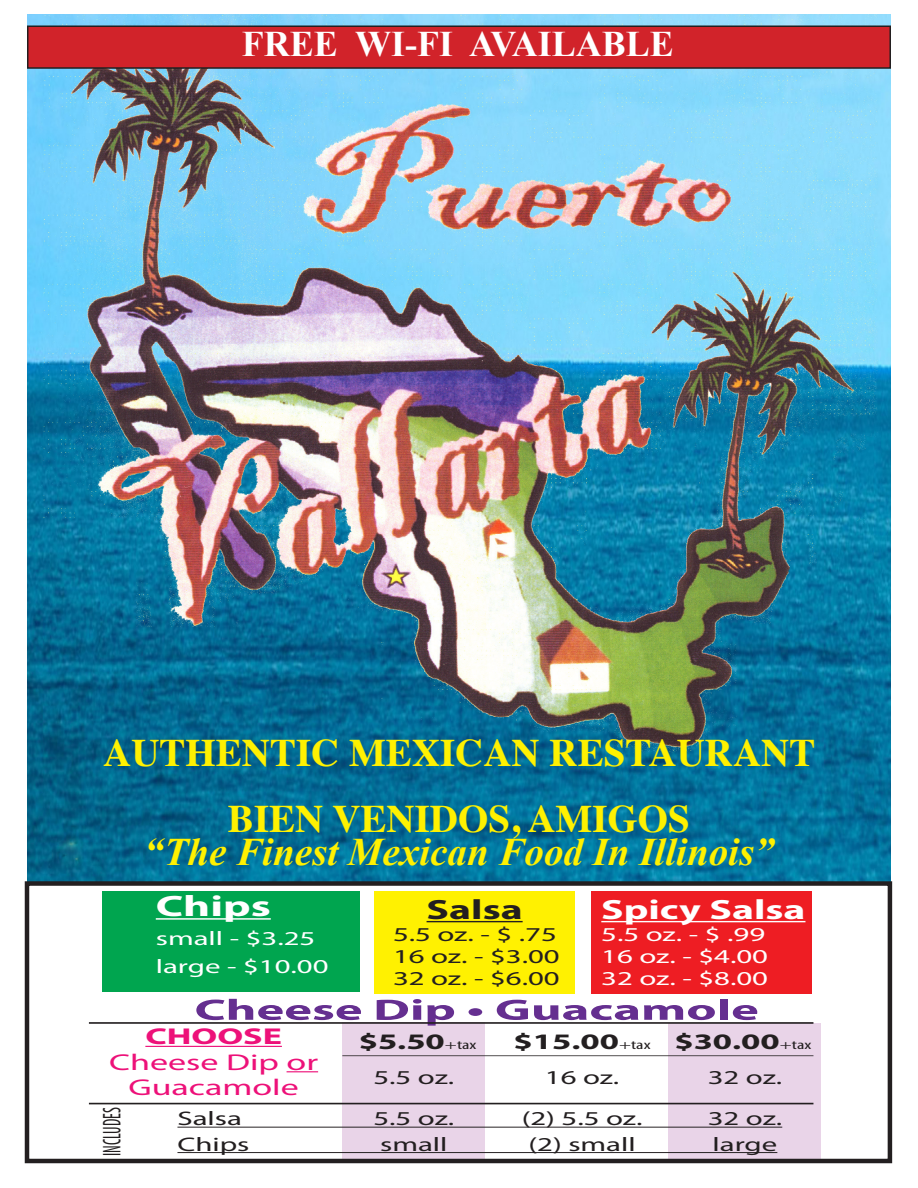
<style>
.page{position:relative;width:918px;height:1188px;background:#fff}
.page>*{position:absolute;margin:0;border:0;box-sizing:border-box;transform-origin:0 0}
.t1{font:700 39px "Times";color:#fff101}
.t2{font:italic 700 39px "Times New Roman";color:#fff101}
.t3{font:700 36px "Times New Roman";color:#fff}
.t4{font:700 29.55px "Myriad Pro";color:#652f90;scale:1.78 1}
.t5{font:700 29.55px "Myriad Pro";color:#fff;scale:1.57 1}
.t6{font:700 27.9px "Myriad Pro";color:#fff;scale:1.49 1}
.t7{font:700 27.9px "Myriad Pro";color:#231f20;scale:1.49 1}
.t8{font:condensed 25.65px "Myriad Pro";color:#231f20;scale:.64 1}
.t9{font:22.95px/25.5px "Myriad Pro";color:#ed1179;text-align:center;scale:1.57 1}
.t10{font:700 22.2px "Myriad Pro";color:#231f20;scale:1.57 1}
.t11{font:19.65px "Myriad Pro";color:#231f20;scale:1.57 1}
.t12{font:19.65px/28.7px "Myriad Pro";color:#fff;scale:1.57 1}
.s1{font-weight:700}
.s2{font-weight:400;font-stretch:condensed;font-size:12.9px}
</style>
<div class="page">
<img style="left:27px;top:14px;width:864px;height:867px">
<div style="left:28px;top:26px;width:862px;height:42px;background:#d1232a"></div>
<div style="left:27px;top:26px;width:864px;height:43px;border:2px solid #231f20"></div>
<div style="left:591px;top:891px;width:221px;height:102px;background:#ee1d23"></div>
<div style="left:102px;top:891px;width:257px;height:100px;background:#00a54f"></div>
<div style="left:374px;top:891px;width:201px;height:102px;background:#fff101"></div>
<div style="left:342px;top:1022px;width:142px;height:137px;background:#e9d4e8"></div>
<div style="left:668px;top:1023px;width:153px;height:137px;background:#e9d4e8"></div>
<hr style="left:177px;top:1127px;width:605px;height:1px;background:#231f20">
<hr style="left:177px;top:1152px;width:600px;height:1px;background:#231f20">
<hr style="left:427px;top:921px;width:96px;height:2px;background:#231f20">
<hr style="left:601px;top:921px;width:204px;height:2px;background:#fff">
<hr style="left:156px;top:918px;width:115px;height:2px;background:#fff">
<hr style="left:342px;top:1055px;width:471px;height:1px;background:#231f20">
<hr style="left:89px;top:1022px;width:724px;height:2px;background:#231f20">
<hr style="left:89px;top:1103px;width:724px;height:2px;background:#231f20">
<hr style="left:145px;top:1046px;width:137px;height:1px;background:#ed1179">
<hr style="left:287px;top:1071px;width:31px;height:2px;background:#ed1179">
<div style="left:25px;top:881px;width:867px;height:282px;border:4px solid #231f20"></div>
<p class="t3" style="left:242px;top:19px;width:434px">FREE WI-FI AVAILABLE</p>
<p class="t1" style="left:103px;top:715px;width:714px">AUTHENTIC MEXICAN RESTAURANT</p>
<p class="t1" style="left:228px;top:781px;width:464px">BIEN VENIDOS, AMIGOS</p>
<p class="t2" style="left:144px;top:825px;width:631px">“The Finest Mexican Food In Illinois”</p>
<p class="t5" style="left:156px;top:887px;width:75px">Chips</p>
<p class="t12" style="left:156px;top:923px;width:112px">small - $3.25 large - $10.00</p>
<p class="t4" style="left:195px;top:991px;width:319px">Cheese Dip • Guacamole</p>
<p class="t7" style="left:427px;top:891px;width:66px">Salsa</p>
<p class="t6" style="left:601px;top:891px;width:139px">Spicy Salsa</p>
<p class="t11" style="left:393px;top:922px;width:106px">5.5 oz. - $ .75</p>
<p class="t12" style="left:601px;top:920px;width:106px">5.5 oz. - $ .99</p>
<p class="t11" style="left:393px;top:944px;width:108px">16 oz. - $3.00</p>
<p class="t12" style="left:601px;top:942px;width:108px">16 oz. - $4.00</p>
<p class="t11" style="left:393px;top:967px;width:108px">32 oz. - $6.00</p>
<p class="t12" style="left:601px;top:964px;width:108px">32 oz. - $8.00</p>
<p class="t9" style="left:109px;top:1023px;width:135px"><span class="s1">CHOOSE<br></span>Cheese Dip or<br>Guacamole</p>
<p class="t10" style="left:359px;top:1027px;width:76px">$5.50<span class="s2">+tax</span></p>
<p class="t10" style="left:514px;top:1027px;width:191px">$15.00<span class="s2">+tax</span> $30.00<span class="s2">+tax</span></p>
<p class="t11" style="left:373px;top:1065px;width:53px">5.5 oz.</p>
<p class="t11" style="left:545px;top:1065px;width:49px">16 oz.</p>
<p class="t11" style="left:708px;top:1065px;width:49px">32 oz.</p>
<p class="t8" style="left:97px;top:1156px;width:78px;rotate:-90deg">INCLUDES</p>
<p class="t11" style="left:177px;top:1106px;width:43px">Salsa</p>
<p class="t11" style="left:373px;top:1106px;width:53px">5.5 oz.</p>
<p class="t11" style="left:522px;top:1106px;width:78px">(2) 5.5 oz.</p>
<p class="t11" style="left:708px;top:1106px;width:49px">32 oz.</p>
<p class="t11" style="left:177px;top:1132px;width:47px">Chips</p>
<p class="t11" style="left:380px;top:1132px;width:44px">small</p>
<p class="t11" style="left:528px;top:1132px;width:70px">(2) small</p>
<p class="t11" style="left:713px;top:1132px;width:43px">large</p>
</div>
